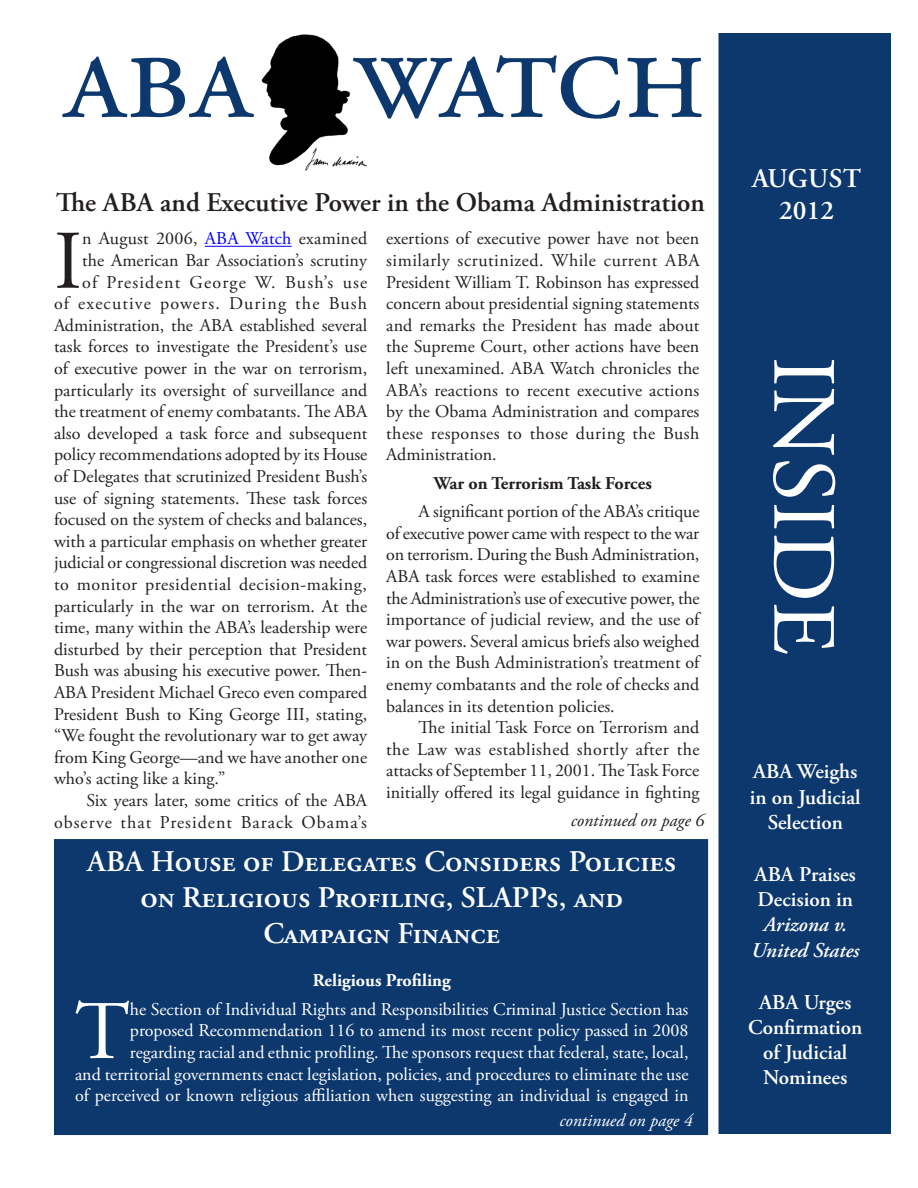
<style>
.page{position:relative;width:918px;height:1188px;background:#fff}
.page>*{position:absolute;margin:0;border:0;box-sizing:border-box;transform-origin:0 0}
.t1{font:135px "Adobe Garamond Pro";letter-spacing:-.01em;color:#0c386e}
.t2{font:90px "Adobe Garamond Pro";color:#fff}
.t3{font:83.1px "Adobe Garamond Pro";color:#231f20}
.t4{font:83.1px "Adobe Garamond Pro";color:#fff}
.t5{font:600 30px/36px "Adobe Garamond Pro";color:#fff;text-align:center}
.t6{font:600 27px "Adobe Garamond Pro";letter-spacing:-.005em;color:#231f20}
.t7{font:600 27px "Adobe Garamond Pro";letter-spacing:.005em;color:#fff}
.t8{font:600 21px/25.2px "Adobe Garamond Pro";color:#fff;text-align:center}
.t9{font:italic 600 21px/25.2px "Adobe Garamond Pro";color:#fff;text-align:center}
.t10{font:18px/21.6px "Adobe Garamond Pro";color:#231f20;text-align:justify}
.t11{font:18px/21.6px "Adobe Garamond Pro";color:#fff;text-align:right}
.t12{font:18px/21.6px "Adobe Garamond Pro";letter-spacing:.025em;color:#231f20;text-align:right}
.t13{font:18px "Adobe Garamond Pro";letter-spacing:.065em;color:#231f20}
.t14{font:18px "Adobe Garamond Pro";letter-spacing:.03em;color:#231f20}
.t15{font:700 18px "Adobe Garamond Pro";color:#231f20}
.t16{font:700 18px "Adobe Garamond Pro";color:#fff}
.t17{font:italic 18px "Adobe Garamond Pro";color:#231f20}
.t18{font:italic 18px "Adobe Garamond Pro";color:#fff}
.s1{color:#00f}
.s2{font-style:normal}
</style>
<div class="page">
<div style="left:719px;top:34px;width:171px;height:1099px;background:#0c386e"></div>
<div style="left:718px;top:33px;width:173px;height:1101px;border:2px solid #0c386e"></div>
<img style="left:261px;top:34px;width:106px;height:137px">
<div style="left:55px;top:840px;width:652px;height:294px;background:#0c386e"></div>
<div style="left:54px;top:839px;width:654px;height:296px;border:2px solid #0c386e"></div>
<hr style="left:205px;top:246px;width:87px;height:1px;background:#00f">
<p class="t1" style="left:64px;top:-7px;width:643px">aba watch</p>
<p class="t7" style="left:752px;top:162px;width:111px">AUGUST</p>
<p class="t6" style="left:56px;top:187px;width:651px">The ABA and Executive Power in the Obama Administration</p>
<p class="t7" style="left:779px;top:195px;width:57px">2012</p>
<p class="t3" style="left:54px;top:211px;width:30px">I</p>
<p class="t10" style="left:82px;top:229px;width:287px">n August 2006, <span class="s1">ABA Watch</span> examined</p>
<p class="t10" style="left:82px;top:250px;width:286px">the American Bar Association’s scrutiny</p>
<p class="t13" style="left:82px;top:271px;width:287px">of President George W. Bush’s use</p>
<p class="t13" style="left:54px;top:293px;width:315px">of executive powers. During the Bush</p>
<p class="t10" style="left:54px;top:315px;width:315px">Administration, the ABA established several</p>
<p class="t10" style="left:54px;top:337px;width:314px">task forces to investigate the President’s use</p>
<p class="t10" style="left:54px;top:358px;width:315px">of executive power in the war on terrorism,</p>
<p class="t10" style="left:54px;top:380px;width:315px">particularly its oversight of surveillance and</p>
<p class="t10" style="left:54px;top:401px;width:315px">the treatment of enemy combatants. The ABA</p>
<p class="t10" style="left:54px;top:423px;width:315px">also developed a task force and subsequent</p>
<p class="t10" style="left:54px;top:445px;width:315px">policy recommendations adopted by its House</p>
<p class="t10" style="left:54px;top:466px;width:315px">of Delegates that scrutinized President Bush’s</p>
<p class="t10" style="left:54px;top:488px;width:315px">use of signing statements. These task forces</p>
<p class="t10" style="left:54px;top:509px;width:315px">focused on the system of checks and balances,</p>
<p class="t10" style="left:54px;top:531px;width:315px">with a particular emphasis on whether greater</p>
<p class="t10" style="left:54px;top:553px;width:315px">judicial or congressional discretion was needed</p>
<p class="t14" style="left:54px;top:574px;width:314px">to monitor presidential decision-making,</p>
<p class="t10" style="left:54px;top:596px;width:315px">particularly in the war on terrorism. At the</p>
<p class="t10" style="left:54px;top:617px;width:315px">time, many within the ABA’s leadership were</p>
<p class="t10" style="left:54px;top:639px;width:315px">disturbed by their perception that President</p>
<p class="t10" style="left:54px;top:661px;width:315px">Bush was abusing his executive power. Then-</p>
<p class="t10" style="left:54px;top:682px;width:315px">ABA President Michael Greco even compared</p>
<p class="t10" style="left:54px;top:704px;width:315px">President Bush to King George III, stating,</p>
<p class="t10" style="left:54px;top:725px;width:315px">“We fought the revolutionary war to get away</p>
<p class="t10" style="left:54px;top:747px;width:315px">from King George—and we have another one</p>
<p class="t10" style="left:54px;top:769px;width:173px">who’s acting like a king.”</p>
<p class="t12" style="left:54px;top:790px;width:315px">Six years later, some critics of the ABA observe that President Barack Obama’s</p>
<p class="t10" style="left:386px;top:229px;width:315px">exertions of executive power have not been similarly scrutinized. While current ABA President William T. Robinson has expressed concern about presidential signing statements and remarks the President has made about the Supreme Court, other actions have been left unexamined. ABA Watch chronicles the ABA’s reactions to recent executive actions by the Obama Administration and compares these responses to those during the Bush Administration.</p>
<p class="t15" style="left:434px;top:473px;width:219px">War on Terrorism Task Forces</p>
<p class="t10" style="left:386px;top:501px;width:315px;text-indent:32px">A significant portion of the ABA’s critique of executive power came with respect to the war on terrorism. During the Bush Administration, ABA task forces were established to examine the Administration’s use of executive power, the importance of judicial review, and the use of war powers. Several amicus briefs also weighed in on the Bush Administration’s treatment of enemy combatants and the role of checks and balances in its detention policies.</p>
<p class="t10" style="left:386px;top:717px;width:315px;text-indent:32px">The initial Task Force on Terrorism and the Law was established shortly after the attacks of September 11, 2001. The Task Force initially offered its legal guidance in fighting</p>
<p class="t17" style="left:571px;top:810px;width:135px">continued on page 6</p>
<p class="t5" style="left:87px;top:844px;width:591px">ABA House of Delegates Considers Policies on Religious Profiling, SLAPPs, and<br>Campaign Finance</p>
<p class="t16" style="left:313px;top:970px;width:140px">Religious Profiling</p>
<p class="t4" style="left:75px;top:982px;width:56px">T</p>
<p class="t11" style="left:75px;top:999px;width:615px">he Section of Individual Rights and Responsibilities Criminal Justice Section has proposed Recommendation 116 to amend its most recent policy passed in 2008 regarding racial and ethnic profiling. The sponsors request that federal, state, local,<br>and territorial governments enact legislation, policies, and procedures to eliminate the use of perceived or known religious affiliation when suggesting an individual is engaged in</p>
<p class="t18" style="left:559px;top:1110px;width:135px">continued on page 4</p>
<p class="t2" style="left:857px;top:357px;width:300px;rotate:90deg">INSIDE</p>
<p class="t8" style="left:750px;top:759px;width:112px">ABA Weighs in on Judicial<br>Selection</p>
<p class="t9" style="left:751px;top:863px;width:110px"><span class="s2">ABA Praises<br>Decision in<br></span>Arizona v.<br>United States</p>
<p class="t8" style="left:748px;top:990px;width:116px">ABA Urges<br>Confirmation of Judicial<br>Nominees</p>
</div>
